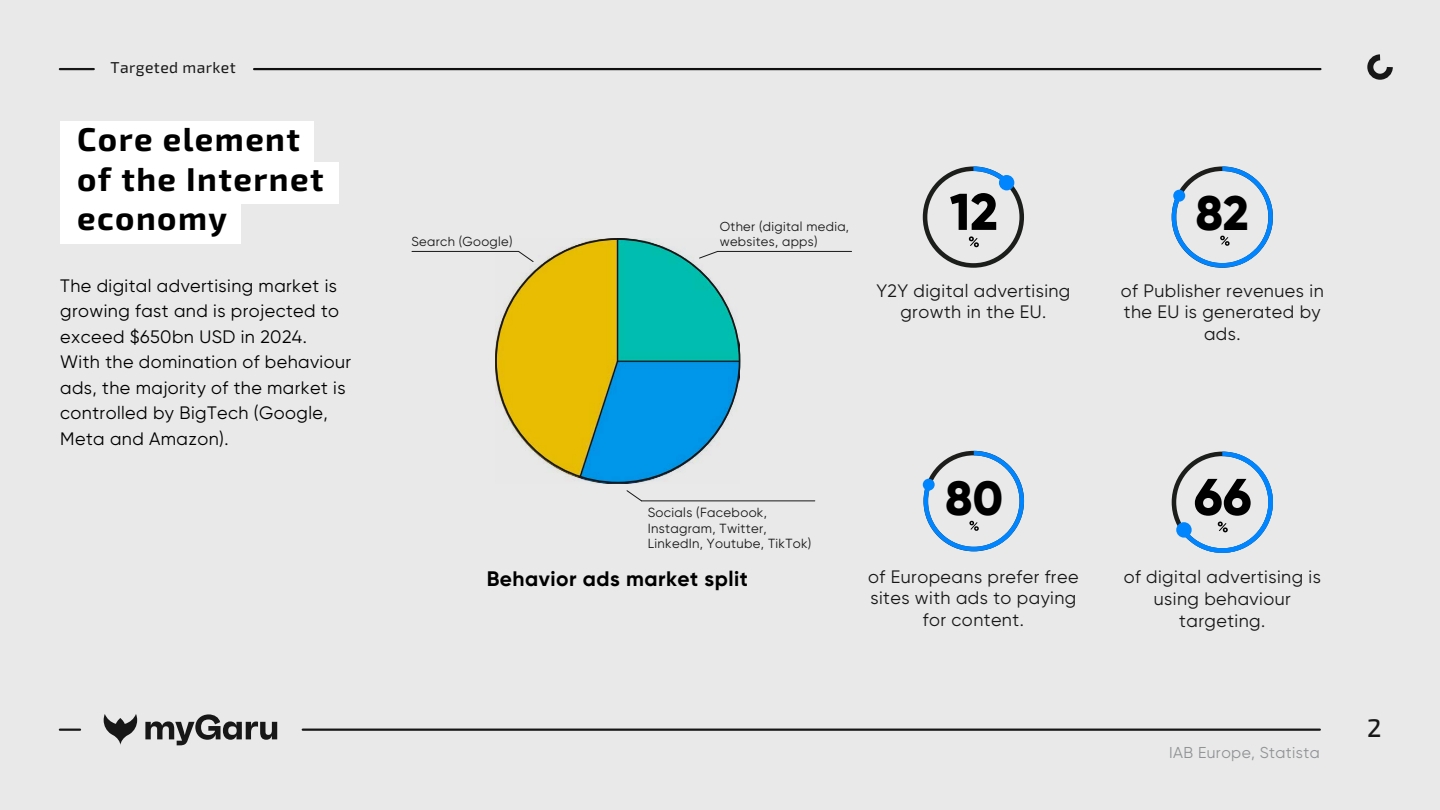
<style>
.page{position:relative;width:1440px;height:810px;background:#e9e9e9}
.page>*{position:absolute;margin:0;border:0;box-sizing:border-box;transform-origin:0 0}
.t1{font:800 51.6px "Gilroy";color:#000}
.t2{font:800 48.3px "Gilroy";color:#000}
.t3{font:800 48px "Gilroy";color:#000}
.t4{font:700 33px/39.6px "Exo 2.0";letter-spacing:.045em;color:#000}
.t5{font:500 25.5px "Exo 2.0";color:#171718}
.t6{font:700 21px "Gilroy";letter-spacing:.025em;color:#000}
.t7{font:18px/21.6px "Gilroy";letter-spacing:.025em;color:#171718;text-align:center}
.t8{font:18px/25.5px "Gilroy";letter-spacing:.025em;color:#000}
.t9{font:15.75px "Gilroy";letter-spacing:.025em;color:#909294}
.t10{font:15.75px "Exo 2.0";letter-spacing:.025em;color:#171718}
.t11{font:13.27px/15.8px "Gilroy";letter-spacing:.025em;color:#171718}
.t12{font:13.05px "Gilroy";letter-spacing:.025em;color:#171718}
</style>
<div class="page">
<div style="left:60px;top:121px;width:254px;height:42px;background:#fff"></div>
<div style="left:60px;top:163px;width:279px;height:41px;background:#fff"></div>
<div style="left:60px;top:203px;width:181px;height:41px;background:#fff"></div>
<svg style="left:1367px;top:54px;width:26px;height:26px"></svg>
<hr style="left:60px;top:729px;width:20px;height:2px;background:#171717">
<svg style="left:104px;top:714px;width:33px;height:31px"></svg>
<svg style="left:145px;top:714px;width:132px;height:31px"></svg>
<hr style="left:303px;top:729px;width:1017px;height:2px;background:#171717">
<hr style="left:254px;top:68px;width:1066px;height:2px;background:#101010">
<hr style="left:60px;top:68px;width:34px;height:2px;background:#171717">
<svg style="left:923px;top:451px;width:101px;height:100px"></svg>
<svg style="left:1172px;top:452px;width:101px;height:101px"></svg>
<svg style="left:1172px;top:166px;width:101px;height:102px"></svg>
<svg style="left:923px;top:166px;width:101px;height:102px"></svg>
<img style="left:495px;top:239px;width:245px;height:244px">
<svg style="left:626px;top:490px;width:17px;height:12px"></svg>
<hr style="left:642px;top:500px;width:173px;height:1px;background:#171718">
<svg style="left:699px;top:250px;width:20px;height:9px"></svg>
<hr style="left:718px;top:251px;width:134px;height:1px;background:#171718">
<svg style="left:517px;top:250px;width:17px;height:13px"></svg>
<hr style="left:412px;top:251px;width:107px;height:1px;background:#171718">
<p class="t10" style="left:111px;top:58px;width:127px">Targeted market</p>
<h3 class="t4" style="left:77px;top:120px;width:248px">Core element of the Internet economy</h3>
<p class="t8" style="left:60px;top:272px;width:293px">The digital advertising market is growing fast and is projected to exceed $650bn USD in 2024.<br>With the domination of behaviour ads, the majority of the market is controlled by BigTech (Google,<br>Meta and Amazon).</p>
<p class="t12" style="left:720px;top:218px;width:131px">Other (digital media,</p>
<p class="t12" style="left:411px;top:234px;width:103px">Search (Google)</p>
<p class="t12" style="left:720px;top:234px;width:99px">websites, apps)</p>
<h1 class="t1" style="left:950px;top:179px;width:50px">12</h1>
<p class="t7" style="left:876px;top:279px;width:196px">Y2Y digital advertising growth in the EU.</p>
<h2 class="t2" style="left:1196px;top:182px;width:55px">82</h2>
<p class="t7" style="left:1121px;top:279px;width:204px">of Publisher revenues in the EU is generated by ads.</p>
<p class="t11" style="left:648px;top:504px;width:165px">Socials (Facebook,<br>Instagram, Twitter,<br>LinkedIn, Youtube, TikTok)</p>
<p class="t6" style="left:487px;top:566px;width:263px">Behavior ads market split</p>
<h3 class="t3" style="left:945px;top:468px;width:59px">80</h3>
<p class="t7" style="left:868px;top:565px;width:212px">of Europeans prefer free sites with ads to paying for content.</p>
<h1 class="t1" style="left:1194px;top:464px;width:59px">66</h1>
<p class="t7" style="left:1124px;top:566px;width:199px">of digital advertising is using behaviour targeting.</p>
<p class="t9" style="left:1169px;top:743px;width:152px">IAB Europe, Statista</p>
<h3 class="t5" style="left:1367px;top:713px;width:16px">2</h3>
</div>
